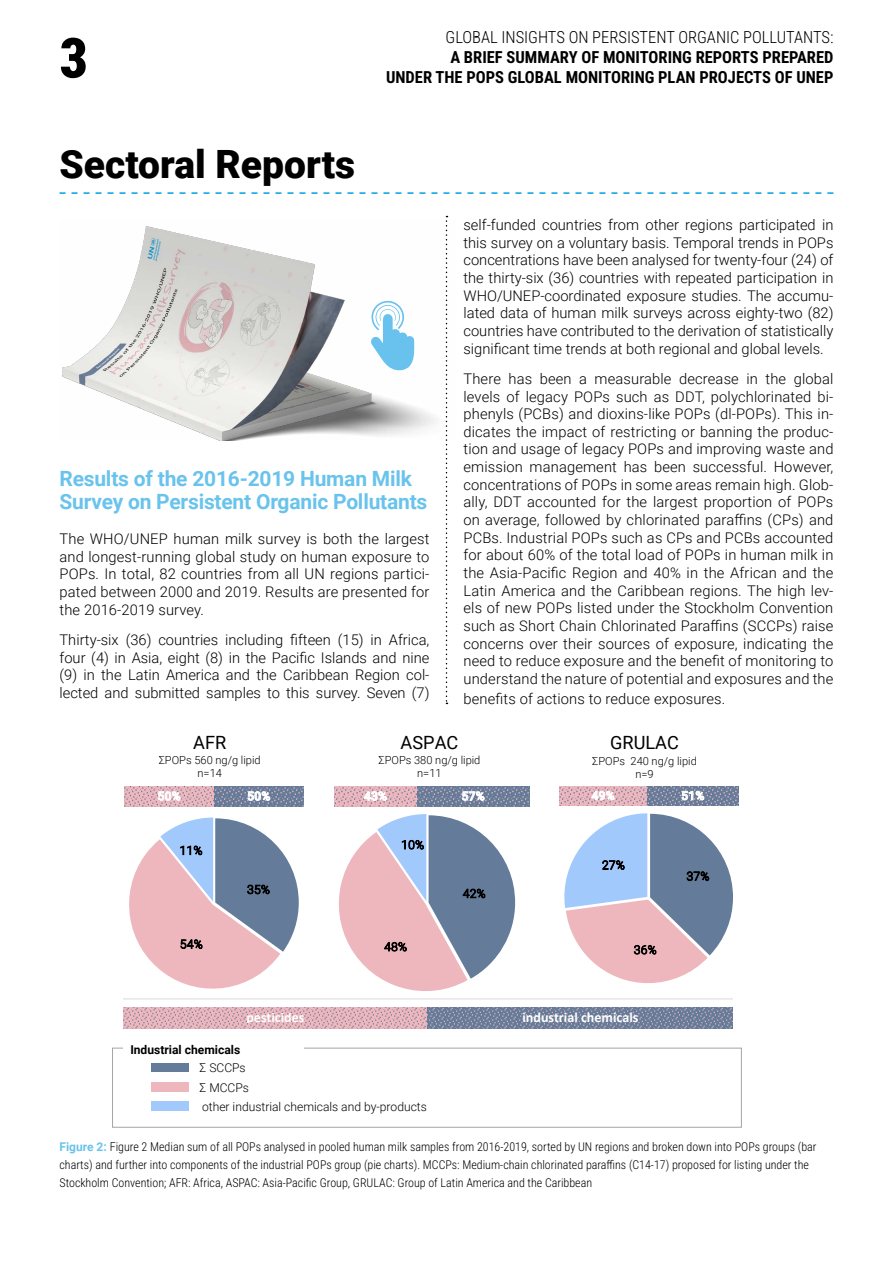
<style>
.page{position:relative;width:893px;height:1263px;background:#fff}
.page>*{position:absolute;margin:0;border:0;box-sizing:border-box;transform-origin:0 0}
.t1{font:900 55.5px "Roboto Condensed";color:#000}
.t2{font:900 39px "Roboto";color:#000001}
.t3{font:700 21px/23.1px "Roboto";letter-spacing:-.01em;color:#69c3ec}
.t4{font:18.3px "Roboto";color:#000}
.t5{font:700 16.5px "Roboto Condensed";color:#000}
.t6{font:300 16.5px "Roboto Condensed";color:#000}
.t7{font:300 14.7px/17.7px "Roboto";letter-spacing:.01em;color:#000001;text-align:justify}
.t8{font:700 14.25px "Calibri";color:#fff}
.t9{font:300 12.15px/19.5px "Roboto";color:#000}
.t10{font:700 12.15px "Roboto";color:#000}
.t11{font:300 12px/18px "Roboto Condensed";color:#000}
.t12{font:300 12px "Roboto";letter-spacing:.02em;color:#000}
.t13{font:500 12px "Roboto";letter-spacing:.02em;color:#fff}
.t14{font:300 11.1px/13.2px "Roboto";color:#000;text-align:center}
.s1{font-family:"Roboto";font-weight:700;color:#69c3ec}
</style>
<div class="page">
<svg style="left:446px;top:216px;width:1px;height:488px"></svg>
<img style="left:62px;top:219px;width:386px;height:221px">
<svg style="left:370px;top:300px;width:44px;height:71px"></svg>
<svg style="left:60px;top:192px;width:773px;height:2px"></svg>
<svg style="left:338px;top:814px;width:177px;height:177px"></svg>
<svg style="left:129px;top:817px;width:170px;height:172px"></svg>
<svg style="left:564px;top:813px;width:169px;height:170px"></svg>
<svg style="left:125px;top:787px;width:89px;height:20px;fill:#eeb7bd"></svg>
<svg style="left:214px;top:787px;width:90px;height:20px;fill:#647c99"></svg>
<hr style="left:123px;top:1037px;width:610px;height:1px;background:#d9d9d9">
<hr style="left:123px;top:998px;width:610px;height:1px;background:#d9d9d9">
<svg style="left:123px;top:1007px;width:305px;height:22px;fill:#eeb7bd"></svg>
<svg style="left:428px;top:1007px;width:305px;height:22px;fill:#647c99"></svg>
<svg style="left:334px;top:787px;width:83px;height:19px;fill:#eeb7bd"></svg>
<svg style="left:417px;top:787px;width:112px;height:19px;fill:#647c99"></svg>
<svg style="left:559px;top:787px;width:88px;height:19px;fill:#eeb7bd"></svg>
<svg style="left:647px;top:787px;width:91px;height:19px;fill:#647c99"></svg>
<div style="left:112px;top:1047px;width:630px;height:81px;border:1px solid #a6a6a6"></div>
<div style="left:123px;top:1039px;width:181px;height:22px;background:#fff"></div>
<div style="left:151px;top:1063px;width:38px;height:9px;background:#647c99"></div>
<div style="left:151px;top:1082px;width:38px;height:10px;background:#eeb7bd"></div>
<div style="left:151px;top:1102px;width:38px;height:9px;background:#a1c9fc"></div>
<h1 class="t1" style="left:60px;top:19px;width:30px">3</h1>
<h2 class="t2" style="left:60px;top:137px;width:297px">Sectoral Reports</h2>
<p class="t6" style="left:446px;top:26px;width:389px">GLOBAL INSIGHTS ON PERSISTENT ORGANIC POLLUTANTS:</p>
<p class="t5" style="left:450px;top:46px;width:385px">A BRIEF SUMMARY OF MONITORING REPORTS PREPARED</p>
<p class="t5" style="left:386px;top:65px;width:449px">UNDER THE POPS GLOBAL MONITORING PLAN PROJECTS OF UNEP</p>
<h3 class="t3" style="left:60px;top:466px;width:369px">Results of the 2016-2019 Human Milk<br>Survey on Persistent Organic Pollutants</h3>
<p class="t7" style="left:60px;top:529px;width:371px">The WHO/UNEP human milk survey is both the largest and longest-running global study on human exposure to POPs. In total, 82 countries from all UN regions partici&shy;pated between 2000 and 2019. Results are presented for the 2016-2019 survey.</p>
<p class="t7" style="left:60px;top:630px;width:371px">Thirty-six (36) countries including fifteen (15) in Africa, four (4) in Asia, eight (8) in the Pacific Islands and nine (9) in the Latin America and the Caribbean Region col&shy;lected and submitted samples to this survey. Seven (7)</p>
<p class="t7" style="left:463px;top:215px;width:371px">self-funded countries from other regions participated in this survey on a voluntary basis. Temporal trends in POPs concentrations have been analysed for twenty-four (24) of the thirty-six (36) countries with repeated participation in WHO/UNEP-coordinated exposure studies. The accumu&shy;lated data of human milk surveys across eighty-two (82) countries have contributed to the derivation of statistically significant time trends at both regional and global levels.</p>
<p class="t7" style="left:463px;top:369px;width:371px">There has been a measurable decrease in the global levels of legacy POPs such as DDT, polychlorinated bi&shy;phenyls (PCBs) and dioxins-like POPs (dl-POPs). This in&shy;dicates the impact of restricting or banning the produc&shy;tion and usage of legacy POPs and improving waste and emission management has been successful. However, concentrations of POPs in some areas remain high. Glob&shy;ally, DDT accounted for the largest proportion of POPs on average, followed by chlorinated paraffins (CPs) and PCBs. Industrial POPs such as CPs and PCBs accounted for about 60% of the total load of POPs in human milk in the Asia-Pacific Region and 40% in the African and the Latin America and the Caribbean regions. The high lev&shy;els of new POPs listed under the Stockholm Convention such as Short Chain Chlorinated Paraffins (SCCPs) raise concerns over their sources of exposure, indicating the need to reduce exposure and the benefit of monitoring to understand the nature of potential and exposures and the</p>
<p class="t7" style="left:463px;top:689px;width:263px">benefits of actions to reduce exposures.</p>
<p class="t4" style="left:193px;top:729px;width:35px">AFR</p>
<p class="t14" style="left:159px;top:753px;width:103px">ΣPOPs 560 ng/g lipid n=14</p>
<p class="t4" style="left:401px;top:729px;width:59px">ASPAC</p>
<p class="t14" style="left:378px;top:753px;width:103px">ΣPOPs 380 ng/g lipid n=11</p>
<p class="t4" style="left:610px;top:730px;width:70px">GRULAC</p>
<p class="t14" style="left:592px;top:753px;width:106px">ΣPOPs 240 ng/g lipid n=9</p>
<p class="t13" style="left:158px;top:788px;width:25px">50%</p>
<p class="t13" style="left:247px;top:788px;width:25px">50%</p>
<p class="t13" style="left:364px;top:788px;width:25px">43%</p>
<p class="t13" style="left:462px;top:788px;width:25px">57%</p>
<p class="t13" style="left:592px;top:787px;width:25px">49%</p>
<p class="t13" style="left:681px;top:787px;width:25px">51%</p>
<p class="t12" style="left:180px;top:842px;width:24px">11%</p>
<p class="t12" style="left:401px;top:836px;width:24px">10%</p>
<p class="t12" style="left:602px;top:857px;width:24px">27%</p>
<p class="t12" style="left:687px;top:868px;width:24px">37%</p>
<p class="t12" style="left:247px;top:881px;width:24px">35%</p>
<p class="t12" style="left:463px;top:885px;width:24px">42%</p>
<p class="t12" style="left:180px;top:936px;width:24px">54%</p>
<p class="t12" style="left:384px;top:938px;width:24px">48%</p>
<p class="t12" style="left:634px;top:941px;width:24px">36%</p>
<p class="t8" style="left:246px;top:1007px;width:60px">pesticides</p>
<p class="t8" style="left:522px;top:1007px;width:118px">industrial chemicals</p>
<p class="t10" style="left:130px;top:1041px;width:111px">Industrial chemicals</p>
<p class="t9" style="left:200px;top:1057px;width:229px">Σ SCCPs<br>Σ MCCPs<br>other industrial chemicals and by-products</p>
<p class="t11" style="left:60px;top:1137px;width:758px"><span class="s1">Figure 2:</span> Figure 2 Median sum of all POPs analysed in pooled human milk samples from 2016-2019, sorted by UN regions and broken down into POPs groups (bar charts) and further into components of the industrial POPs group (pie charts). MCCPs: Medium-chain chlorinated paraffins (C14-17) proposed for listing under the<br>Stockholm Convention; AFR: Africa, ASPAC: Asia-Pacific Group, GRULAC: Group of Latin America and the Caribbean</p>
</div>
